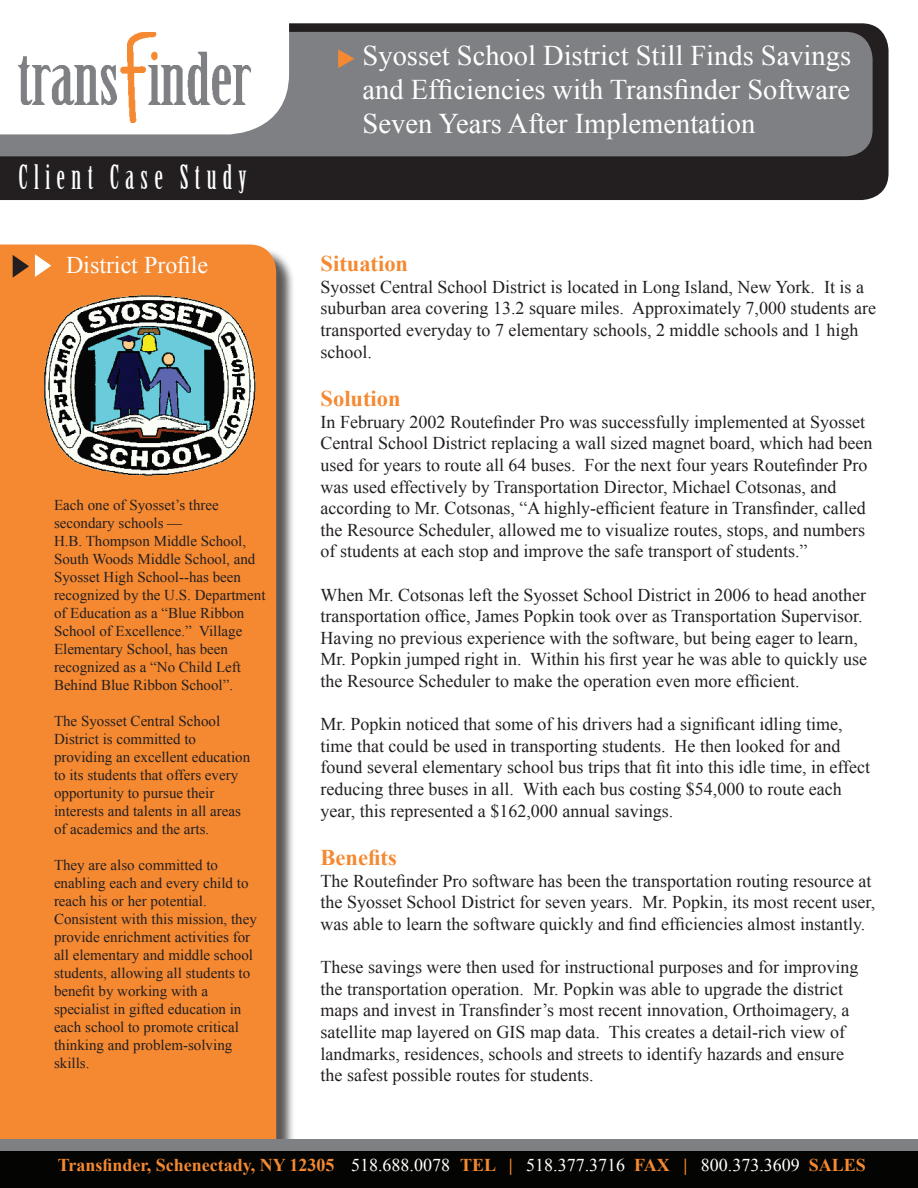
<style>
.page{position:relative;width:918px;height:1188px;background:#fff}
.page>*{position:absolute;margin:0;border:0;box-sizing:border-box;transform-origin:0 0}
.t1{font:33px "Birch Std";letter-spacing:.2em;color:#fff;scale:.96 1}
.t2{font:28.5px/34.2px "Times New Roman";color:#fff;text-align:justify}
.t3{font:24px "Times New Roman";color:#fff}
.t4{font:700 22.5px "Times New Roman";color:#f58932}
.t5{font:18px/21.6px "Times New Roman";color:#231f20}
.t6{font:700 18px "Times New Roman";color:#f58932}
.t7{font:15px/18px "Times New Roman";color:#231f20}
.s1{font-weight:400;color:#fff}
</style>
<div class="page">
<div style="left:0;top:23px;width:889px;height:177px;background:#231f20"></div>
<div style="left:0;top:32px;width:873px;height:124px;background:#7e8083"></div>
<div style="left:0;top:247px;width:295px;height:941px;background:#231f20;opacity:.75"></div>
<div style="left:0;top:244px;width:276px;height:895px;background:#f58932"></div>
<svg style="left:13px;top:255px;width:16px;height:23px"></svg>
<svg style="left:35px;top:254px;width:16px;height:23px"></svg>
<svg style="left:0;top:23px;width:289px;height:111px"></svg>
<img style="left:19px;top:32px;width:232px;height:90px">
<svg style="left:338px;top:49px;width:17px;height:19px"></svg>
<div style="left:0;top:1139px;width:918px;height:49px;background:#7e8083"></div>
<div style="left:0;top:1151px;width:918px;height:37px;background:#040503"></div>
<img style="left:34px;top:290px;width:230px;height:189px">
<h1 class="t1" style="left:19px;top:159px;width:239px">Client Case Study</h1>
<h3 class="t3" style="left:66px;top:248px;width:144px">District Profile</h3>
<p class="t7" style="left:54px;top:496px;width:213px">Each one of Syosset’s three secondary schools —<br>H.B. Thompson Middle School,<br>South Woods Middle School, and<br>Syosset High School--has been recognized by the U.S. Department of Education as a “Blue Ribbon<br>School of Excellence.” Village<br>Elementary School, has been recognized as a “No Child Left<br>Behind Blue Ribbon School”.</p>
<p class="t7" style="left:54px;top:712px;width:198px">The Syosset Central School<br>District is committed to providing an excellent education to its students that offers every opportunity to pursue their interests and talents in all areas of academics and the arts.</p>
<p class="t7" style="left:54px;top:856px;width:204px">They are also committed to enabling each and every child to reach his or her potential.<br>Consistent with this mission, they provide enrichment activities for all elementary and middle school students, allowing all students to benefit by working with a specialist in gifted education in each school to promote critical thinking and problem-solving skills.</p>
<h2 class="t2" style="left:363px;top:38px;width:490px">Syosset School District Still Finds Savings and Efficiencies with Transfinder Software Seven Years After Implementation</h2>
<p class="t4" style="left:321px;top:248px;width:89px">Situation</p>
<p class="t5" style="left:321px;top:276px;width:557px">Syosset Central School District is located in Long Island, New York. It is a suburban area covering 13.2 square miles. Approximately 7,000 students are transported everyday to 7 elementary schools, 2 middle schools and 1 high school.</p>
<p class="t4" style="left:321px;top:383px;width:82px">Solution</p>
<p class="t5" style="left:321px;top:411px;width:553px">In February 2002 Routefinder Pro was successfully implemented at Syosset Central School District replacing a wall sized magnet board, which had been used for years to route all 64 buses. For the next four years Routefinder Pro was used effectively by Transportation Director, Michael Cotsonas, and according to Mr. Cotsonas, “A highly-efficient feature in Transfinder, called the Resource Scheduler, allowed me to visualize routes, stops, and numbers of students at each stop and improve the safe transport of students.”</p>
<p class="t5" style="left:321px;top:584px;width:548px">When Mr. Cotsonas left the Syosset School District in 2006 to head another transportation office, James Popkin took over as Transportation Supervisor.<br>Having no previous experience with the software, but being eager to learn, Mr. Popkin jumped right in. Within his first year he was able to quickly use the Resource Scheduler to make the operation even more efficient.</p>
<p class="t5" style="left:321px;top:713px;width:551px">Mr. Popkin noticed that some of his drivers had a significant idling time, time that could be used in transporting students. He then looked for and found several elementary school bus trips that fit into this idle time, in effect reducing three buses in all. With each bus costing $54,000 to route each year, this represented a $162,000 annual savings.</p>
<p class="t4" style="left:321px;top:842px;width:78px">Benefits</p>
<p class="t5" style="left:321px;top:870px;width:556px">The Routefinder Pro software has been the transportation routing resource at the Syosset School District for seven years. Mr. Popkin, its most recent user, was able to learn the software quickly and find efficiencies almost instantly.</p>
<p class="t5" style="left:321px;top:956px;width:539px">These savings were then used for instructional purposes and for improving the transportation operation. Mr. Popkin was able to upgrade the district maps and invest in Transfinder’s most recent innovation, Orthoimagery, a satellite map layered on GIS map data. This creates a detail-rich view of landmarks, residences, schools and streets to identify hazards and ensure the safest possible routes for students.</p>
<p class="t6" style="left:58px;top:1153px;width:810px">Transfinder, Schenectady, NY 12305 <span class="s1">518.688.0078</span> TEL | <span class="s1">518.377.3716</span> FAX | <span class="s1">800.373.3609</span> SALES</p>
</div>
